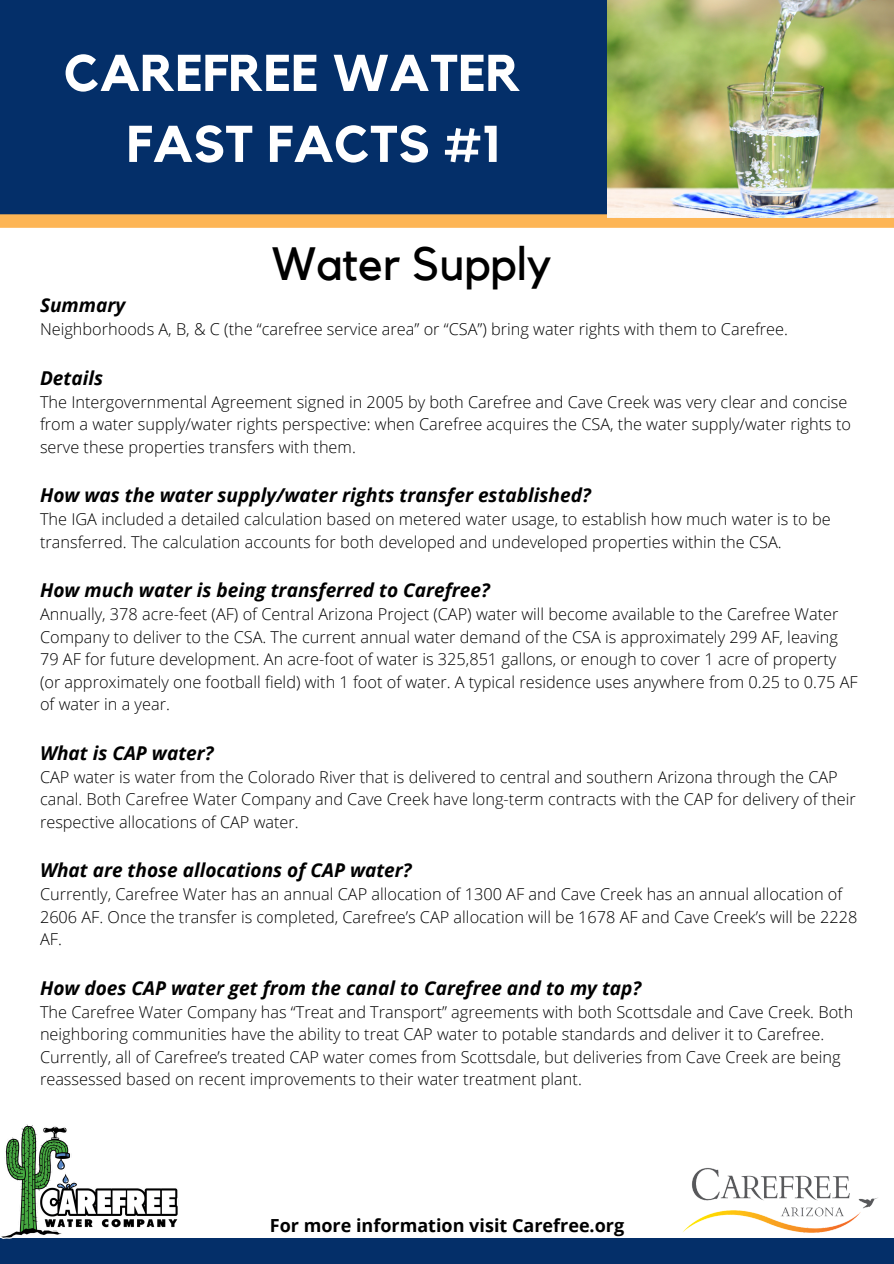
<style>
.page{position:relative;width:894px;height:1264px;background:#fff}
.page>*{position:absolute;margin:0;border:0;box-sizing:border-box;transform-origin:0 0}
.t1{font:700 51px "Kollektif";color:#fff}
.t2{font:46.5px "Kollektif";color:#000}
.t3{font:italic 700 19.05px "Open Sans";color:#000}
.t4{font:700 18px "Open Sans";color:#000}
.t5{font:300 16.35px/22.5px "Open Sans";color:#000}
</style>
<div class="page">
<div style="left:0;top:0;width:893px;height:216px;background:#042f69"></div>
<div style="left:0;top:214px;width:893px;height:14px;background:#fdb555"></div>
<div style="left:0;top:1237px;width:893px;height:26px;background:#042f69"></div>
<img style="left:1px;top:1124px;width:177px;height:113px">
<img style="left:683px;top:1168px;width:195px;height:65px">
<img style="left:607px;top:0;width:286px;height:217px">
<p class="t1" style="left:64px;top:50px;width:458px">CAREFREE WATER</p>
<p class="t1" style="left:127px;top:121px;width:375px">FAST FACTS #1</p>
<p class="t3" style="left:40px;top:292px;width:87px">Summary</p>
<p class="t2" style="left:272px;top:242px;width:281px">Water Supply</p>
<p class="t5" style="left:40px;top:318px;width:749px">Neighborhoods A, B, &amp; C (the “carefree service area” or “CSA”) bring water rights with them to Carefree.</p>
<p class="t3" style="left:40px;top:364px;width:64px">Details</p>
<p class="t5" style="left:40px;top:390px;width:812px">The Intergovernmental Agreement signed in 2005 by both Carefree and Cave Creek was very clear and concise from a water supply/water rights perspective: when Carefree acquires the CSA, the water supply/water rights to serve these properties transfers with them.</p>
<p class="t3" style="left:40px;top:482px;width:552px">How was the water supply/water rights transfer established?</p>
<p class="t5" style="left:40px;top:508px;width:792px">The IGA included a detailed calculation based on metered water usage, to establish how much water is to be transferred. The calculation accounts for both developed and undeveloped properties within the CSA.</p>
<p class="t3" style="left:40px;top:577px;width:451px">How much water is being transferred to Carefree?</p>
<p class="t5" style="left:40px;top:603px;width:819px">Annually, 378 acre-feet (AF) of Central Arizona Project (CAP) water will become available to the Carefree Water Company to deliver to the CSA. The current annual water demand of the CSA is approximately 299 AF, leaving 79 AF for future development. An acre-foot of water is 325,851 gallons, or enough to cover 1 acre of property (or approximately one football field) with 1 foot of water. A typical residence uses anywhere from 0.25 to 0.75 AF of water in a year.</p>
<p class="t3" style="left:40px;top:739px;width:175px">What is CAP water?</p>
<p class="t5" style="left:40px;top:765px;width:817px">CAP water is water from the Colorado River that is delivered to central and southern Arizona through the CAP canal. Both Carefree Water Company and Cave Creek have long-term contracts with the CAP for delivery of their respective allocations of CAP water.</p>
<p class="t3" style="left:40px;top:856px;width:373px">What are those allocations of CAP water?</p>
<p class="t5" style="left:40px;top:882px;width:818px">Currently, Carefree Water has an annual CAP allocation of 1300 AF and Cave Creek has an annual allocation of<br>2606 AF. Once the transfer is completed, Carefree’s CAP allocation will be 1678 AF and Cave Creek’s will be 2228<br>AF.</p>
<p class="t3" style="left:40px;top:974px;width:602px">How does CAP water get from the canal to Carefree and to my tap?</p>
<p class="t5" style="left:40px;top:1000px;width:814px">The Carefree Water Company has “Treat and Transport” agreements with both Scottsdale and Cave Creek. Both neighboring communities have the ability to treat CAP water to potable standards and deliver it to Carefree.<br>Currently, all of Carefree’s treated CAP water comes from Scottsdale, but deliveries from Cave Creek are being reassessed based on recent improvements to their water treatment plant.</p>
<p class="t4" style="left:270px;top:1212px;width:356px">For more information visit Carefree.org</p>
</div>
